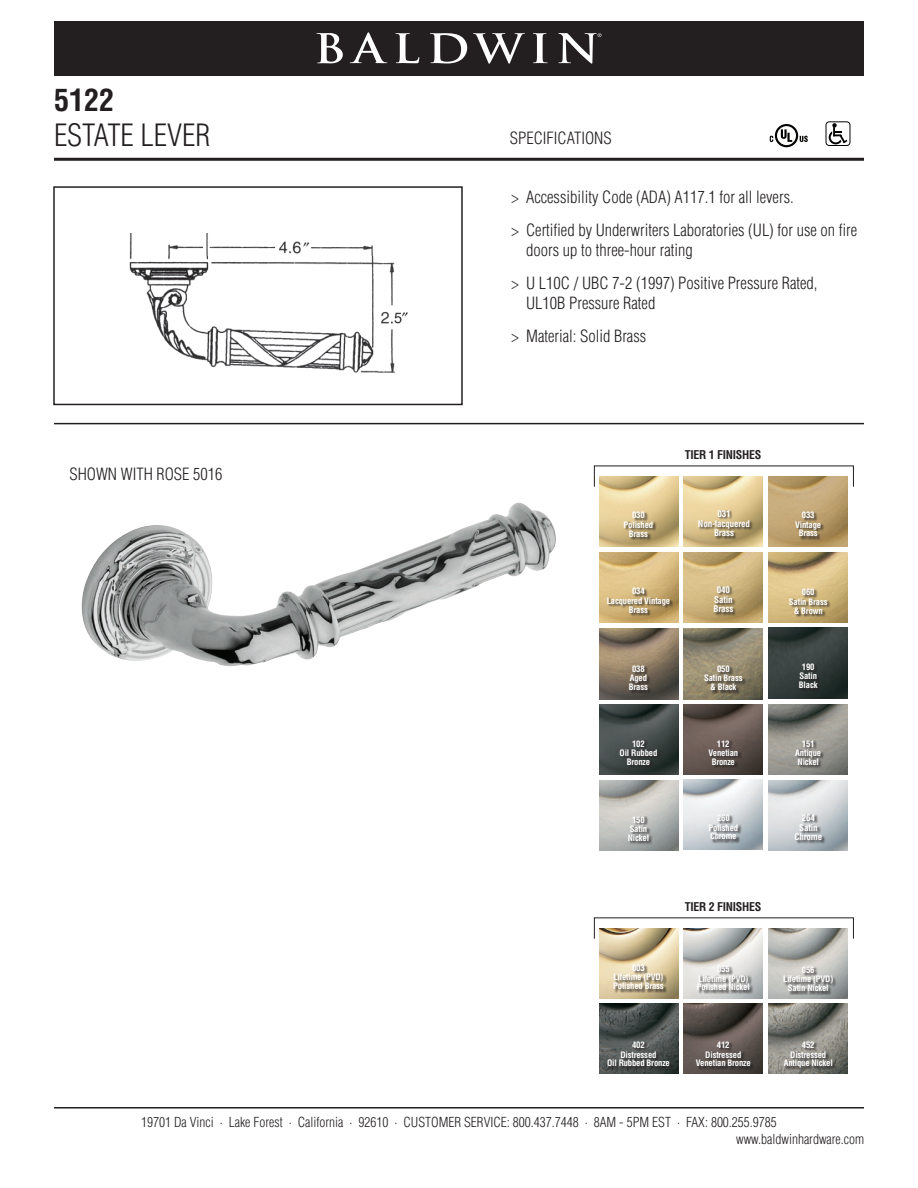
<style>
.page{position:relative;width:918px;height:1188px;background:#fff}
.page>*{position:absolute;margin:0;border:0;box-sizing:border-box;transform-origin:0 0}
.t1{font:300 condensed 30px "Helvetica";color:#231f20}
.t2{font:700 condensed 30px "Helvetica";color:#231f20}
.t3{font:300 condensed 16.5px/33.3px "Helvetica";color:#231f20}
.t4{font:300 condensed 13.5px/16.5px "Helvetica";color:#231f20}
.t5{font:700 condensed 11.85px "Helvetica";letter-spacing:-.02em;color:#231f20}
.t6{font:700 condensed 9px/9.9px "Helvetica";letter-spacing:-.02em;color:#fff}
.t7{font:700 condensed 8.7px/9.6px "Helvetica";letter-spacing:-.02em;color:#fff;text-align:center}
</style>
<div class="page">
<div style="left:54px;top:21px;width:810px;height:55px;background:#231f20"></div>
<svg style="left:316px;top:33px;width:27px;height:30px"></svg>
<svg style="left:350px;top:32px;width:37px;height:31px"></svg>
<svg style="left:395px;top:33px;width:24px;height:30px"></svg>
<svg style="left:430px;top:33px;width:37px;height:31px"></svg>
<svg style="left:533px;top:33px;width:15px;height:30px"></svg>
<svg style="left:558px;top:33px;width:44px;height:31px"></svg>
<svg style="left:473px;top:33px;width:52px;height:31px"></svg>
<hr style="left:54px;top:158px;width:810px;height:3px;background:#231f20">
<svg style="left:770px;top:124px;width:38px;height:23px"></svg>
<div style="left:826px;top:121px;width:24px;height:25px;border:1px solid #040503;border-radius:3px"></div>
<svg style="left:829px;top:123px;width:18px;height:21px"></svg>
<hr style="left:54px;top:423px;width:810px;height:1px;background:#231f20">
<hr style="left:54px;top:1107px;width:810px;height:1px;background:#231f20">
<img style="left:599px;top:629px;width:79px;height:70px">
<div style="left:630px;top:665px;width:22px;height:29px;background:#231f20;opacity:.75"></div>
<img style="left:684px;top:629px;width:79px;height:70px">
<div style="left:705px;top:665px;width:41px;height:29px;background:#231f20;opacity:.75"></div>
<img style="left:769px;top:628px;width:79px;height:70px">
<div style="left:800px;top:663px;width:22px;height:29px;background:#231f20;opacity:.75"></div>
<img style="left:599px;top:780px;width:79px;height:71px">
<div style="left:629px;top:816px;width:24px;height:29px;background:#231f20;opacity:.75"></div>
<img style="left:684px;top:779px;width:79px;height:71px">
<div style="left:709px;top:815px;width:33px;height:28px;background:#231f20;opacity:.75"></div>
<img style="left:769px;top:780px;width:79px;height:71px">
<div style="left:796px;top:814px;width:30px;height:30px;background:#231f20;opacity:.75"></div>
<img style="left:684px;top:704px;width:79px;height:71px">
<div style="left:709px;top:740px;width:33px;height:29px;background:#231f20;opacity:.75"></div>
<img style="left:599px;top:704px;width:79px;height:71px">
<div style="left:621px;top:740px;width:40px;height:29px;background:#231f20;opacity:.75"></div>
<img style="left:769px;top:704px;width:79px;height:71px">
<div style="left:796px;top:740px;width:29px;height:29px;background:#231f20;opacity:.75"></div>
<img style="left:599px;top:476px;width:79px;height:71px">
<div style="left:625px;top:512px;width:32px;height:29px;background:#231f20;opacity:.75"></div>
<img style="left:769px;top:476px;width:79px;height:71px">
<div style="left:796px;top:512px;width:29px;height:28px;background:#231f20;opacity:.75"></div>
<img style="left:684px;top:476px;width:79px;height:71px">
<div style="left:699px;top:510px;width:54px;height:30px;background:#231f20;opacity:.75"></div>
<img style="left:769px;top:553px;width:79px;height:70px">
<div style="left:790px;top:589px;width:41px;height:29px;background:#231f20;opacity:.75"></div>
<img style="left:599px;top:553px;width:79px;height:70px">
<div style="left:608px;top:588px;width:66px;height:29px;background:#231f20;opacity:.75"></div>
<img style="left:684px;top:553px;width:79px;height:70px">
<div style="left:714px;top:586px;width:23px;height:30px;background:#231f20;opacity:.75"></div>
<div style="left:53px;top:186px;width:410px;height:219px;border:2px solid #231f20"></div>
<img style="left:769px;top:1003px;width:79px;height:71px">
<div style="left:784px;top:1042px;width:52px;height:30px;background:#231f20;opacity:.75"></div>
<img style="left:769px;top:928px;width:79px;height:70px">
<div style="left:784px;top:966px;width:53px;height:29px;background:#231f20;opacity:.75"></div>
<img style="left:684px;top:929px;width:79px;height:70px">
<div style="left:698px;top:966px;width:55px;height:28px;background:#231f20;opacity:.75"></div>
<img style="left:599px;top:929px;width:79px;height:70px">
<div style="left:614px;top:964px;width:53px;height:29px;background:#231f20;opacity:.75"></div>
<img style="left:684px;top:1003px;width:79px;height:71px">
<div style="left:696px;top:1042px;width:58px;height:28px;background:#231f20;opacity:.75"></div>
<img style="left:599px;top:1003px;width:79px;height:71px">
<div style="left:608px;top:1042px;width:66px;height:28px;background:#231f20;opacity:.75"></div>
<img style="left:81px;top:503px;width:475px;height:164px">
<img style="left:129px;top:234px;width:279px;height:139px">
<h1 class="t2" style="left:54px;top:81px;width:61px">5122</h1>
<h1 class="t1" style="left:54px;top:116px;width:158px">ESTATE LEVER</h1>
<h2 class="t3" style="left:69px;top:457px;width:155px">SHOWN WITH ROSE 5016</h2>
<h2 class="t3" style="left:510px;top:121px;width:103px">SPECIFICATIONS</h2>
<h2 class="t3" style="left:512px;top:180px;width:347px">&gt; Accessibility Code (ADA) A117.1 for all levers.<br>&gt; Certified by Underwriters Laboratories (UL) for use on fire</h2>
<h2 class="t3" style="left:512px;top:233px;width:308px;text-indent:15px">doors up to three-hour rating<br>&gt; U L10C / UBC 7-2 (1997) Positive Pressure Rated,</h2>
<h2 class="t3" style="left:512px;top:286px;width:145px;text-indent:15px">UL10B Pressure Rated &gt; Material: Solid Brass</h2>
<h3 class="t5" style="left:685px;top:447px;width:78px">TIER 1 FINISHES</h3>
<p class="t7" style="left:624px;top:510px;width:31px">030<br>Polished</p>
<p class="t7" style="left:629px;top:529px;width:21px">Brass</p>
<p class="t6" style="left:698px;top:508px;width:54px;text-align:center">031<br>Non-lacquered</p>
<p class="t6" style="left:714px;top:527px;width:21px">Brass</p>
<p class="t7" style="left:795px;top:510px;width:27px">033<br>Vintage</p>
<p class="t7" style="left:799px;top:528px;width:21px">Brass</p>
<p class="t7" style="left:607px;top:586px;width:65px">034<br>Lacquered Vintage</p>
<p class="t7" style="left:629px;top:605px;width:21px">Brass</p>
<p class="t6" style="left:714px;top:585px;width:20px">040<br>Satin</p>
<p class="t6" style="left:713px;top:604px;width:21px">Brass</p>
<p class="t7" style="left:789px;top:587px;width:40px">060<br>Satin Brass</p>
<p class="t7" style="left:794px;top:606px;width:31px">&amp; Brown</p>
<p class="t7" style="left:630px;top:664px;width:19px;text-align:left">038<br>Aged</p>
<p class="t7" style="left:629px;top:682px;width:21px">Brass</p>
<p class="t7" style="left:704px;top:664px;width:40px">050<br>Satin Brass</p>
<p class="t7" style="left:710px;top:682px;width:28px">&amp; Black</p>
<p class="t7" style="left:799px;top:662px;width:19px;text-align:left">190<br>Satin</p>
<p class="t7" style="left:799px;top:680px;width:20px">Black</p>
<p class="t7" style="left:620px;top:739px;width:39px">102<br>Oil Rubbed</p>
<p class="t7" style="left:627px;top:757px;width:25px">Bronze</p>
<p class="t7" style="left:708px;top:739px;width:31px">112<br>Venetian</p>
<p class="t7" style="left:712px;top:757px;width:25px">Bronze</p>
<p class="t7" style="left:795px;top:739px;width:27px">151<br>Antique</p>
<p class="t7" style="left:798px;top:757px;width:23px">Nickel</p>
<p class="t7" style="left:630px;top:815px;width:19px;text-align:left">150<br>Satin</p>
<p class="t7" style="left:628px;top:833px;width:23px">Nickel</p>
<p class="t7" style="left:709px;top:813px;width:31px">260<br>Polished</p>
<p class="t7" style="left:710px;top:831px;width:28px">Chrome</p>
<p class="t6" style="left:799px;top:812px;width:20px">264<br>Satin</p>
<p class="t6" style="left:794px;top:831px;width:29px">Chrome</p>
<h3 class="t5" style="left:685px;top:899px;width:78px">TIER 2 FINISHES</h3>
<p class="t7" style="left:613px;top:963px;width:52px">003<br>Lifetime (PVD)</p>
<p class="t7" style="left:613px;top:981px;width:52px">Polished Brass</p>
<p class="t7" style="left:620px;top:1040px;width:38px">402<br>Distressed</p>
<p class="t7" style="left:607px;top:1058px;width:64px">Oil Rubbed Bronze</p>
<p class="t7" style="left:698px;top:964px;width:52px">055<br>Lifetime (PVD)</p>
<p class="t7" style="left:697px;top:982px;width:54px">Polished Nickel</p>
<p class="t7" style="left:705px;top:1040px;width:38px">412<br>Distressed</p>
<p class="t7" style="left:696px;top:1058px;width:57px">Venetian Bronze</p>
<p class="t7" style="left:783px;top:965px;width:52px">056<br>Lifetime (PVD)</p>
<p class="t7" style="left:788px;top:983px;width:42px">Satin Nickel</p>
<p class="t7" style="left:790px;top:1040px;width:38px">452<br>Distressed</p>
<p class="t7" style="left:784px;top:1058px;width:51px">Antique Nickel</p>
<h3 class="t4" style="left:736px;top:1114px;width:129px;text-indent:-595px">19701 Da Vinci . Lake Forest . California . 92610 . CUSTOMER SERVICE: 800.437.7448 . 8AM - 5PM EST . FAX: 800.255.9785 www.baldwinhardware.com</h3>
</div>
